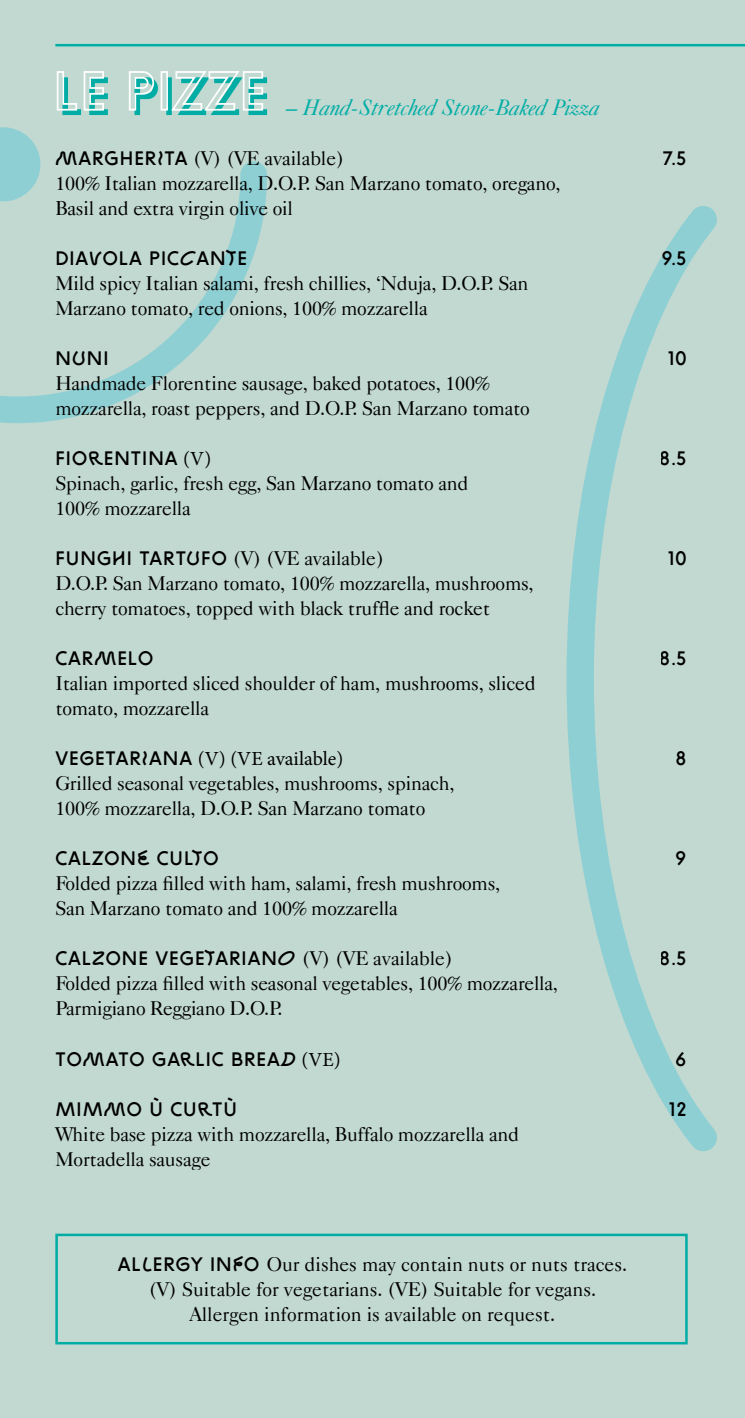
<style>
.page{position:relative;width:745px;height:1418px;background:#fff}
.page>*{position:absolute;margin:0;border:0;box-sizing:border-box;transform-origin:0 0}
.t1{font:italic 22.5px "Caslon 540 BT";color:#00ada5}
.t2{font:20px/25px "Caslon 540 BT";letter-spacing:-.01em;color:#000}
.t3{font:20px "ZIGZAG Not Rounded";letter-spacing:.05em;color:#000}
.t4{font:20px "Minion Pro";color:#000}
.s1{font-family:"ZIGZAG Not Rounded"}
.s2{font-family:"Minion Pro"}
.s3{font-family:"Caslon 540 BT"}
</style>
<div class="page">
<div style="left:0;top:0;width:744px;height:1417px;background:#c2d9d1"></div>
<svg style="left:566px;top:206px;width:151px;height:945px"></svg>
<svg style="left:0;top:127px;width:267px;height:296px"></svg>
<hr style="left:55px;top:44px;width:689px;height:2px;background:#00ada5">
<div style="left:55px;top:1233px;width:632px;height:111px;border:2px solid #00ada5"></div>
<svg style="left:56px;top:71px;width:211px;height:44px"></svg>
<p class="t1" style="left:286px;top:94px;width:315px">– Hand-Stretched Stone-Baked Pizza</p>
<p class="t2" style="left:55px;top:146px;width:506px"><span class="s1">MARGHERITA</span> (V) (VE available)<br>100% Italian mozzarella, D.O.P. San Marzano tomato, oregano,<br>Basil and extra virgin olive oil</p>
<p class="t3" style="left:55px;top:247px;width:193px">DIAVOLA PICCANTE</p>
<p class="t2" style="left:55px;top:271px;width:474px">Mild spicy Italian salami, fresh chillies, ‘Nduja, D.O.P. San<br>Marzano tomato, red onions, 100% mozzarella</p>
<p class="t3" style="left:55px;top:347px;width:55px">NUNI</p>
<p class="t2" style="left:55px;top:371px;width:475px">Handmade Florentine sausage, baked potatoes, 100% mozzarella, roast peppers, and D.O.P. San Marzano tomato</p>
<p class="t3" style="left:55px;top:447px;width:157px">FIORENTINA <span class="s2">(V)</span></p>
<p class="t2" style="left:55px;top:471px;width:414px">Spinach, garlic, fresh egg, San Marzano tomato and<br>100% mozzarella</p>
<p class="t2" style="left:55px;top:546px;width:479px"><span class="s1">FUNGHI TARTUFO</span> (V) (VE available)<br>D.O.P. San Marzano tomato, 100% mozzarella, mushrooms, cherry tomatoes, topped with black truffle and rocket</p>
<p class="t3" style="left:55px;top:647px;width:99px">CARMELO</p>
<p class="t2" style="left:55px;top:671px;width:481px">Italian imported sliced shoulder of ham, mushrooms, sliced tomato, mozzarella</p>
<p class="t4" style="left:55px;top:745px;width:289px"><span class="s1">VEGETARIANA</span> (V) (VE available)</p>
<p class="t2" style="left:55px;top:771px;width:400px">Grilled seasonal vegetables, mushrooms, spinach,<br>100% mozzarella, D.O.P. San Marzano tomato</p>
<p class="t3" style="left:55px;top:847px;width:165px">CALZONE CULTO</p>
<p class="t2" style="left:55px;top:871px;width:446px">Folded pizza filled with ham, salami, fresh mushrooms,<br>San Marzano tomato and 100% mozzarella</p>
<p class="t3" style="left:55px;top:947px;width:399px">CALZONE VEGETARIANO <span class="s3">(V) (VE available)</span></p>
<p class="t2" style="left:55px;top:971px;width:504px">Folded pizza filled with seasonal vegetables, 100% mozzarella,<br>Parmigiano Reggiano D.O.P.</p>
<p class="t3" style="left:55px;top:1047px;width:287px">TOMATO GARLIC BREAD <span class="s2">(VE)</span></p>
<p class="t3" style="left:55px;top:1097px;width:183px">MIMMO Ù CURTÙ</p>
<p class="t2" style="left:55px;top:1121px;width:465px">White base pizza with mozzarella, Buffalo mozzarella and<br>Mortadella sausage</p>
<p class="t2" style="left:118px;top:1251px;width:510px;text-align:center"><span class="s1">AL LERGY IN FO</span> Our dishes may contain nuts or nuts traces. (V) Suitable for vegetarians. (VE) Suitable for vegans.<br>Allergen information is available on request.</p>
<p class="t3" style="left:662px;top:147px;width:25px">7.5</p>
<p class="t3" style="left:661px;top:247px;width:26px">9.5</p>
<p class="t3" style="left:667px;top:347px;width:20px">10</p>
<p class="t3" style="left:659px;top:447px;width:28px">8.5</p>
<p class="t3" style="left:667px;top:547px;width:20px">10</p>
<p class="t3" style="left:659px;top:647px;width:28px">8.5</p>
<p class="t3" style="left:675px;top:747px;width:12px">8</p>
<p class="t3" style="left:674px;top:847px;width:13px">9</p>
<p class="t3" style="left:659px;top:947px;width:28px">8.5</p>
<p class="t3" style="left:674px;top:1047px;width:13px">6</p>
<p class="t3" style="left:668px;top:1097px;width:19px">12</p>
</div>
